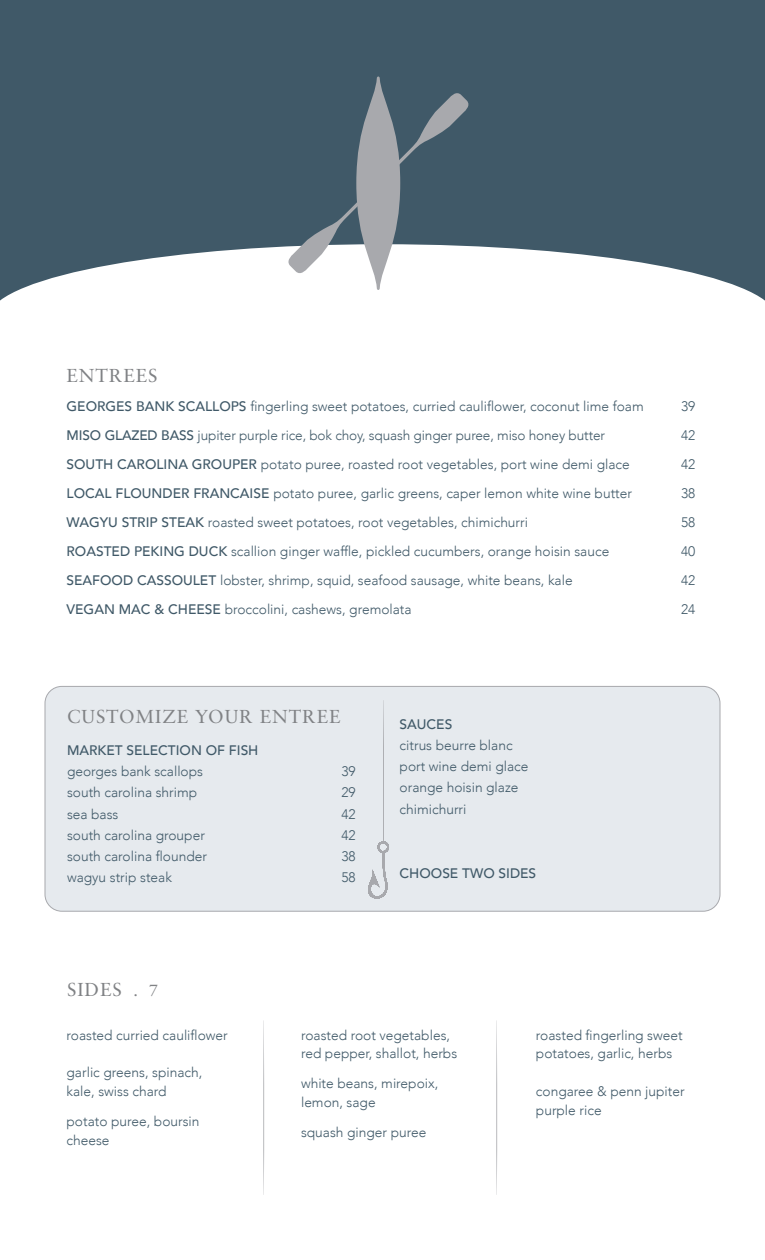
<style>
.page{position:relative;width:765px;height:1260px;background:#fff}
.page>*{position:absolute;margin:0;border:0;box-sizing:border-box;transform-origin:0 0}
.HEAD-2014{font:18.75px "Sabon LT Std";letter-spacing:.05em;color:#808285}
.HEAD-2014-2{font:300 13.75px/18.8px "Avenir";color:#405968}
.HEAD-2014-3{font:500 13.75px/21.2px "Avenir";color:#405968}
.s1{font-weight:500}
.s2{font-weight:300}
.s3{font-size:16.25px}
</style>
<div class="page">
<div style="left:45px;top:686px;width:675px;height:225px;background:#e6eaee;border-radius:17px"></div>
<div style="left:45px;top:686px;width:675px;height:226px;border:1px solid #a8a9ad;border-radius:17px"></div>
<svg style="left:368px;top:700px;width:21px;height:199px"></svg>
<svg style="left:0;top:0;width:765px;height:301px;background:#576d7a"></svg>
<svg style="left:285px;top:77px;width:187px;height:213px"></svg>
<svg style="left:263px;top:1020px;width:1px;height:175px"></svg>
<svg style="left:496px;top:1020px;width:1px;height:175px"></svg>
<p class="HEAD-2014" style="left:67px;top:364px;width:93px">ENTREES</p>
<p class="HEAD-2014-2" style="left:67px;top:397px;width:579px"><span class="s1">GEORGES BANK SCALLOPS</span> fingerling sweet potatoes, curried cauliflower, coconut lime foam</p>
<p class="HEAD-2014-2" style="left:681px;top:397px;width:16px">39</p>
<p class="HEAD-2014-2" style="left:67px;top:426px;width:540px"><span class="s1">MISO GLAZED BASS</span> jupiter purple rice, bok choy, squash ginger puree, miso honey butter</p>
<p class="HEAD-2014-2" style="left:681px;top:426px;width:16px">42</p>
<p class="HEAD-2014-2" style="left:67px;top:455px;width:565px"><span class="s1">SOUTH CAROLINA GROUPER</span> potato puree, roasted root vegetables, port wine demi glace</p>
<p class="HEAD-2014-2" style="left:681px;top:455px;width:16px">42</p>
<p class="HEAD-2014-2" style="left:67px;top:484px;width:567px"><span class="s1">LOCAL FLOUNDER FRANCAISE</span> potato puree, garlic greens, caper lemon white wine butter</p>
<p class="HEAD-2014-2" style="left:681px;top:484px;width:16px">38</p>
<p class="HEAD-2014-2" style="left:67px;top:513px;width:463px"><span class="s1">WAGYU STRIP STEAK</span> roasted sweet potatoes, root vegetables, chimichurri</p>
<p class="HEAD-2014-2" style="left:681px;top:513px;width:16px">58</p>
<p class="HEAD-2014-2" style="left:67px;top:542px;width:544px"><span class="s1">ROASTED PEKING DUCK</span> scallion ginger waffle, pickled cucumbers, orange hoisin sauce</p>
<p class="HEAD-2014-2" style="left:681px;top:542px;width:16px">40</p>
<p class="HEAD-2014-2" style="left:67px;top:571px;width:508px"><span class="s1">SEAFOOD CASSOULET</span> lobster, shrimp, squid, seafood sausage, white beans, kale</p>
<p class="HEAD-2014-2" style="left:681px;top:571px;width:16px">42</p>
<p class="HEAD-2014-2" style="left:67px;top:600px;width:347px"><span class="s1">VEGAN MAC &amp; CHEESE</span> broccolini, cashews, gremolata</p>
<p class="HEAD-2014-2" style="left:681px;top:600px;width:16px">24</p>
<p class="HEAD-2014" style="left:67px;top:705px;width:275px">CUSTOMIZE YOUR ENTREE</p>
<p class="HEAD-2014-3" style="left:67px;top:739px;width:193px">MARKET SELECTION OF FISH <span class="s2">georges bank scallops</span></p>
<p class="HEAD-2014-2" style="left:342px;top:762px;width:16px">39</p>
<p class="HEAD-2014-2" style="left:67px;top:783px;width:132px">south carolina shrimp</p>
<p class="HEAD-2014-2" style="left:342px;top:783px;width:16px">29</p>
<p class="HEAD-2014-2" style="left:67px;top:805px;width:53px">sea bass</p>
<p class="HEAD-2014-2" style="left:342px;top:805px;width:16px">42</p>
<p class="HEAD-2014-2" style="left:67px;top:826px;width:139px">south carolina grouper</p>
<p class="HEAD-2014-2" style="left:342px;top:826px;width:16px">42</p>
<p class="HEAD-2014-2" style="left:67px;top:847px;width:141px">south carolina flounder</p>
<p class="HEAD-2014-2" style="left:342px;top:847px;width:16px">38</p>
<p class="HEAD-2014-2" style="left:67px;top:868px;width:106px">wagyu strip steak</p>
<p class="HEAD-2014-2" style="left:342px;top:868px;width:16px">58</p>
<p class="HEAD-2014" style="left:67px;top:979px;width:92px">SIDES <span class="s3">. 7</span></p>
<p class="HEAD-2014-2" style="left:400px;top:713px;width:130px;line-height:21.2px"><span class="s1">SAUCES<br></span>citrus beurre blanc port wine demi glace orange hoisin glaze chimichurri</p>
<p class="HEAD-2014-3" style="left:400px;top:862px;width:138px">CHOOSE TWO SIDES</p>
<p class="HEAD-2014-2" style="left:67px;top:1026px;width:163px">roasted curried cauliflower</p>
<p class="HEAD-2014-2" style="left:67px;top:1063px;width:137px">garlic greens, spinach, kale, swiss chard</p>
<p class="HEAD-2014-2" style="left:67px;top:1112px;width:135px">potato puree, boursin cheese</p>
<p class="HEAD-2014-2" style="left:301px;top:1026px;width:158px">roasted root vegetables, red pepper, shallot, herbs</p>
<p class="HEAD-2014-2" style="left:301px;top:1074px;width:139px">white beans, mirepoix, lemon, sage</p>
<p class="HEAD-2014-2" style="left:301px;top:1123px;width:127px">squash ginger puree</p>
<p class="HEAD-2014-2" style="left:536px;top:1026px;width:148px">roasted fingerling sweet potatoes, garlic, herbs</p>
<p class="HEAD-2014-2" style="left:536px;top:1082px;width:150px">congaree &amp; penn jupiter purple rice</p>
</div>
